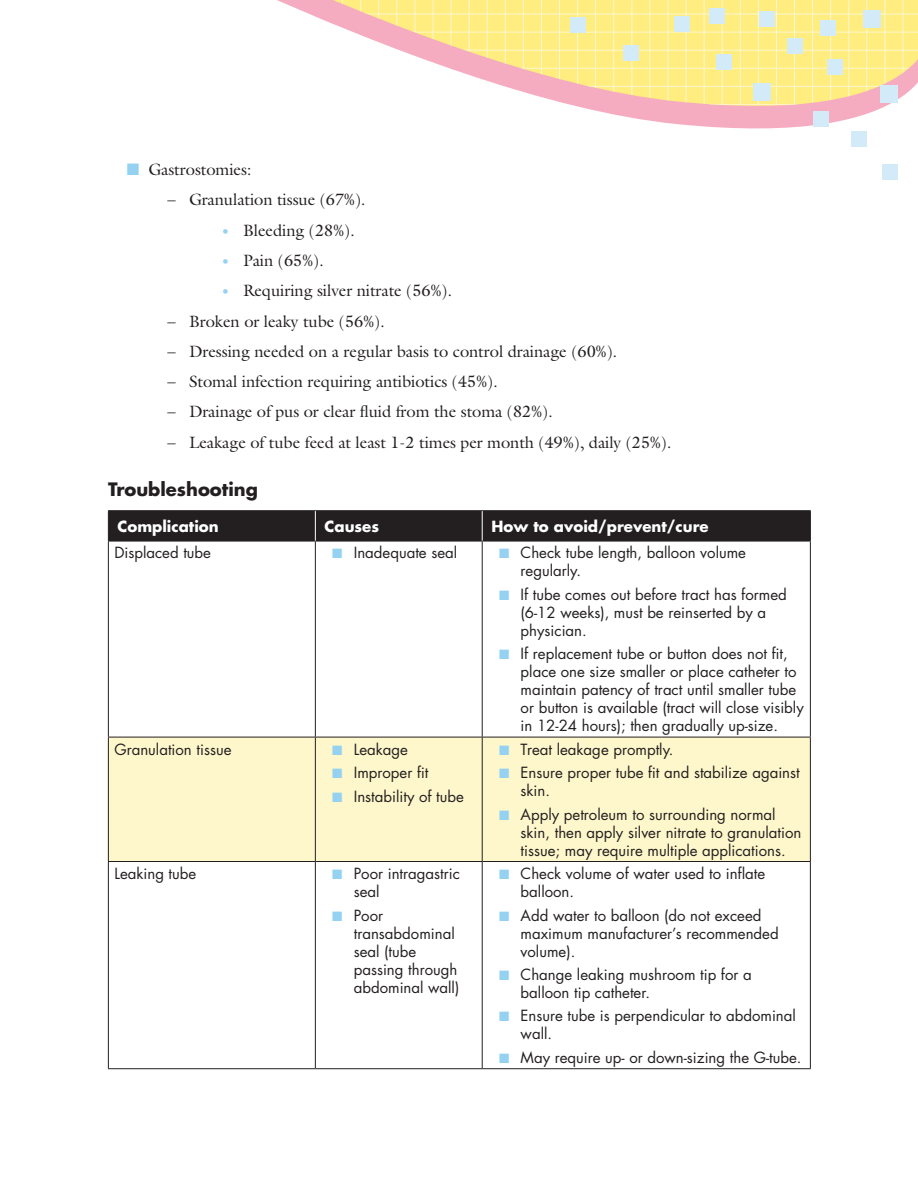
<style>
.page{position:relative;width:918px;height:1188px;background:#fff}
.page>*{position:absolute;margin:0;border:0;box-sizing:border-box;transform-origin:0 0}
.Head_level_3{font:700 18px "Futura";color:#231f20}
.t1{font:16.5px "Galliard";letter-spacing:-.005em;color:#231f20}
.Chart_text{font:15px/18px "Futura";color:#231f20}
.Chart_text-2{font:700 15px "Futura";color:#fff}
.s1{color:#95d2f2}
.s2{font-size:13.5px;color:#95d2f2}
</style>
<div class="page">
<svg style="left:572px;top:105px;width:316px;height:23px;fill:#f6acc0"></svg>
<img style="left:277px;top:0;width:641px;height:105px">
<div style="left:851px;top:131px;width:16px;height:16px;background:#d3ebf9"></div>
<div style="left:570px;top:17px;width:16px;height:16px;background:#d3ebf9"></div>
<div style="left:882px;top:164px;width:16px;height:16px;background:#d3ebf9"></div>
<div style="left:759px;top:11px;width:16px;height:16px;background:#d3ebf9"></div>
<div style="left:709px;top:8px;width:16px;height:16px;background:#d3ebf9"></div>
<div style="left:827px;top:59px;width:16px;height:16px;background:#d3ebf9"></div>
<div style="left:787px;top:38px;width:16px;height:16px;background:#d3ebf9"></div>
<div style="left:820px;top:20px;width:16px;height:16px;background:#d3ebf9"></div>
<div style="left:754px;top:83px;width:17px;height:17px;background:#d3ebf9"></div>
<div style="left:881px;top:86px;width:17px;height:17px;background:#d3ebf9"></div>
<div style="left:863px;top:10px;width:17px;height:17px;background:#d3ebf9"></div>
<div style="left:813px;top:111px;width:16px;height:16px;background:#d3ebf9"></div>
<div style="left:674px;top:16px;width:16px;height:16px;background:#d3ebf9"></div>
<div style="left:623px;top:45px;width:16px;height:16px;background:#d3ebf9"></div>
<div style="left:716px;top:54px;width:16px;height:16px;background:#d3ebf9"></div>
<div style="left:109px;top:511px;width:701px;height:30px;background:#231f20"></div>
<div style="left:109px;top:738px;width:701px;height:123px;background:#fef7cb"></div>
<svg style="left:314px;top:862px;width:496px;height:206px"></svg>
<hr style="left:108px;top:541px;width:1px;height:196px;background:#231f20">
<hr style="left:315px;top:541px;width:1px;height:196px;background:#231f20">
<hr style="left:482px;top:541px;width:1px;height:196px;background:#231f20">
<hr style="left:810px;top:541px;width:1px;height:196px;background:#231f20">
<hr style="left:108px;top:737px;width:207px;height:1px;background:#231f20">
<hr style="left:108px;top:737px;width:1px;height:124px;background:#231f20">
<hr style="left:315px;top:737px;width:167px;height:1px;background:#231f20">
<hr style="left:315px;top:737px;width:1px;height:124px;background:#231f20">
<hr style="left:482px;top:737px;width:329px;height:1px;background:#231f20">
<hr style="left:482px;top:737px;width:1px;height:124px;background:#231f20">
<hr style="left:810px;top:737px;width:1px;height:124px;background:#231f20">
<hr style="left:108px;top:861px;width:207px;height:1px;background:#231f20">
<hr style="left:108px;top:862px;width:1px;height:206px;background:#231f20">
<hr style="left:315px;top:861px;width:167px;height:1px;background:#231f20">
<hr style="left:315px;top:862px;width:1px;height:206px;background:#231f20">
<hr style="left:482px;top:861px;width:329px;height:1px;background:#231f20">
<hr style="left:482px;top:862px;width:1px;height:206px;background:#231f20">
<hr style="left:810px;top:862px;width:1px;height:206px;background:#231f20">
<hr style="left:108px;top:1068px;width:207px;height:1px;background:#231f20">
<hr style="left:315px;top:1068px;width:167px;height:1px;background:#231f20">
<hr style="left:482px;top:1068px;width:329px;height:1px;background:#231f20">
<hr style="left:108px;top:510px;width:207px;height:1px;background:#231f20">
<hr style="left:108px;top:511px;width:1px;height:30px;background:#231f20">
<hr style="left:315px;top:510px;width:167px;height:1px;background:#231f20">
<hr style="left:482px;top:510px;width:329px;height:1px;background:#231f20">
<hr style="left:810px;top:511px;width:1px;height:30px;background:#231f20">
<hr style="left:108px;top:541px;width:207px;height:1px;background:#231f20">
<hr style="left:315px;top:541px;width:167px;height:1px;background:#231f20">
<hr style="left:482px;top:541px;width:329px;height:1px;background:#231f20">
<hr style="left:315px;top:511px;width:1px;height:30px;background:#fff">
<hr style="left:482px;top:511px;width:1px;height:30px;background:#fff">
<p class="t1" style="left:127px;top:159px;width:126px"><span class="s1">■</span> Gastrostomies:</p>
<p class="t1" style="left:167px;top:189px;width:200px">– Granulation tissue (67%).</p>
<p class="t1" style="left:221px;top:220px;width:135px"><span class="s2">•</span> Bleeding (28%).</p>
<p class="t1" style="left:221px;top:250px;width:104px"><span class="s2">•</span> Pain (65%).</p>
<p class="t1" style="left:221px;top:280px;width:232px"><span class="s2">•</span> Requiring silver nitrate (56%).</p>
<p class="t1" style="left:167px;top:311px;width:219px">– Broken or leaky tube (56%).</p>
<p class="t1" style="left:167px;top:341px;width:451px">– Dressing needed on a regular basis to control drainage (60%).</p>
<p class="t1" style="left:167px;top:371px;width:332px">– Stomal infection requiring antibiotics (45%).</p>
<p class="t1" style="left:167px;top:401px;width:387px">– Drainage of pus or clear fluid from the stoma (82%).</p>
<p class="t1" style="left:167px;top:432px;width:506px">– Leakage of tube feed at least 1-2 times per month (49%), daily (25%).</p>
<p class="Head_level_3" style="left:108px;top:477px;width:151px">Troubleshooting</p>
<p class="Chart_text-2" style="left:118px;top:516px;width:103px">Complication</p>
<p class="Chart_text-2" style="left:325px;top:516px;width:56px">Causes</p>
<p class="Chart_text-2" style="left:491px;top:516px;width:219px">How to avoid/prevent/cure</p>
<p class="Chart_text" style="left:114px;top:544px;width:98px">Displaced tube</p>
<p class="Chart_text" style="left:332px;top:544px;width:127px"><span class="s1">■</span> Inadequate seal</p>
<p class="Chart_text" style="left:521px;top:544px;width:227px;text-indent:-22px"><span class="s1">■</span> Check tube length, balloon volume regularly.</p>
<p class="Chart_text" style="left:521px;top:585px;width:268px;text-indent:-22px"><span class="s1">■</span> If tube comes out before tract has formed (6-12 weeks), must be reinserted by a physician.</p>
<p class="Chart_text" style="left:521px;top:645px;width:285px;text-indent:-22px"><span class="s1">■</span> If replacement tube or button does not fit, place one size smaller or place catheter to maintain patency of tract until smaller tube or button is available (tract will close visibly in 12-24 hours); then gradually up-size.</p>
<p class="Chart_text" style="left:114px;top:740px;width:119px">Granulation tissue</p>
<p class="Chart_text" style="left:332px;top:740px;width:77px"><span class="s1">■</span> Leakage</p>
<p class="Chart_text" style="left:332px;top:764px;width:98px"><span class="s1">■</span> Improper fit</p>
<p class="Chart_text" style="left:332px;top:787px;width:133px"><span class="s1">■</span> Instability of tube</p>
<p class="Chart_text" style="left:499px;top:740px;width:176px"><span class="s1">■</span> Treat leakage promptly.</p>
<p class="Chart_text" style="left:521px;top:764px;width:281px;text-indent:-22px"><span class="s1">■</span> Ensure proper tube fit and stabilize against skin.</p>
<p class="Chart_text" style="left:521px;top:805px;width:282px;text-indent:-22px"><span class="s1">■</span> Apply petroleum to surrounding normal skin, then apply silver nitrate to granulation tissue; may require multiple applications.</p>
<p class="Chart_text" style="left:114px;top:865px;width:84px">Leaking tube</p>
<p class="Chart_text" style="left:354px;top:865px;width:108px;text-indent:-22px"><span class="s1">■</span> Poor intragastric seal</p>
<p class="Chart_text" style="left:354px;top:906px;width:107px;text-indent:-22px"><span class="s1">■</span> Poor transabdominal seal (tube passing through abdominal wall)</p>
<p class="Chart_text" style="left:521px;top:865px;width:246px;text-indent:-22px"><span class="s1">■</span> Check volume of water used to inflate balloon.</p>
<p class="Chart_text" style="left:521px;top:906px;width:260px;text-indent:-22px"><span class="s1">■</span> Add water to balloon (do not exceed maximum manufacturer’s recommended volume).</p>
<p class="Chart_text" style="left:521px;top:966px;width:233px;text-indent:-22px"><span class="s1">■</span> Change leaking mushroom tip for a balloon tip catheter.</p>
<p class="Chart_text" style="left:521px;top:1007px;width:277px;text-indent:-22px"><span class="s1">■</span> Ensure tube is perpendicular to abdominal wall.</p>
<p class="Chart_text" style="left:499px;top:1048px;width:304px"><span class="s1">■</span> May require up- or down-sizing the G-tube.</p>
</div>
